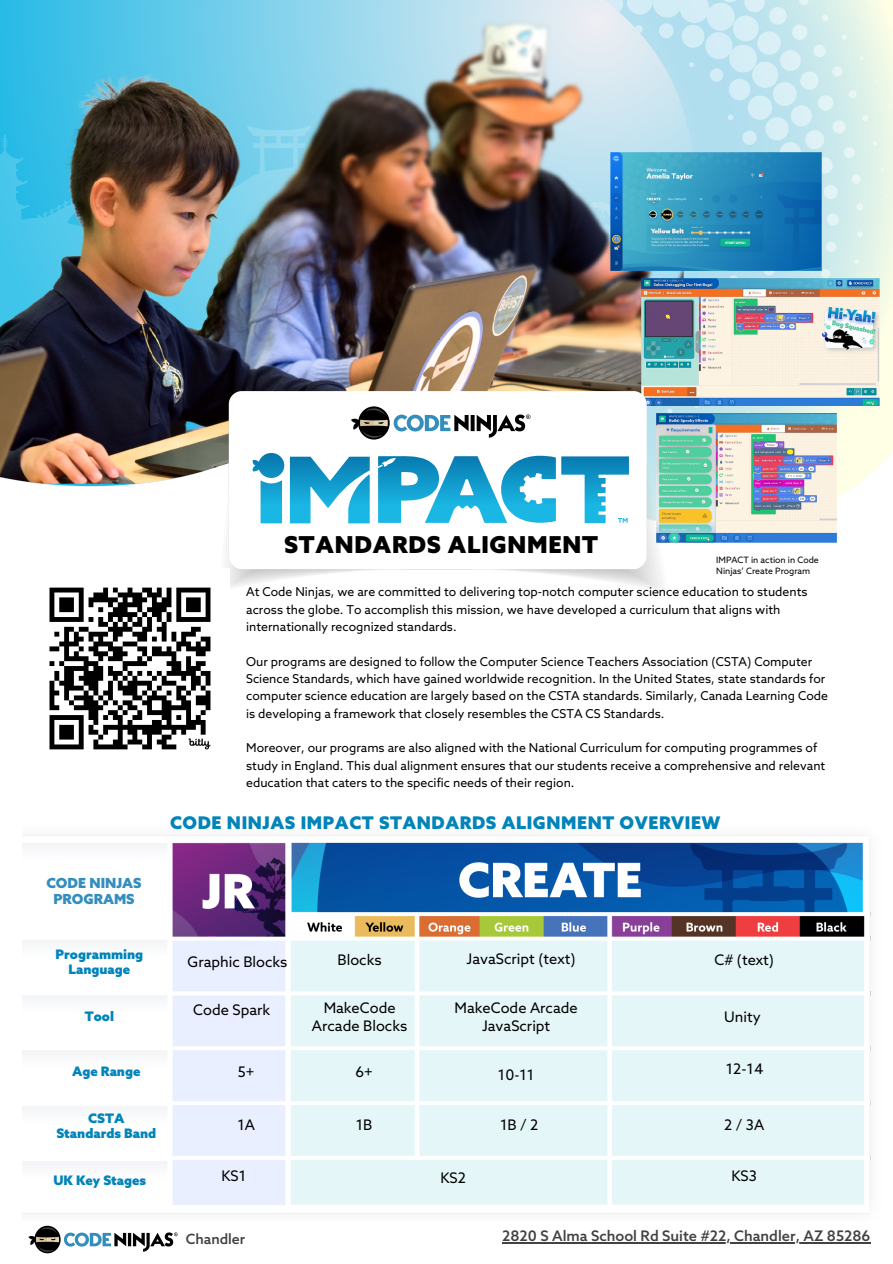
<style>
.page{position:relative;width:893px;height:1264px;background:#fff}
.page>*{position:absolute;margin:0;border:0;box-sizing:border-box;transform-origin:0 0}
.t1{font:900 23.25px "Azo Sans";letter-spacing:.035em;color:#000}
.t2{font:900 17.4px "Azo Sans";letter-spacing:.035em;color:#0084ba}
.t3{font:14.55px "Azo Sans";color:#000}
.t4{font:500 14.55px "Azo Sans";color:#424244}
.t5{font:500 14.1px "Azo Sans";color:#424244}
.t6{font:900 13.95px/16.4px "Azo Sans";color:#338ebe;text-align:center}
.t7{font:900 13.05px/15.3px "Azo Sans";color:#0084ba;text-align:center}
.t8{font:12.3px/17.4px "Azo Sans";color:#000}
.t9{font:8.7px/10.9px "Azo Sans";color:#000}
</style>
<div class="page">
<img style="left:0;top:0;width:892px;height:526px">
<img style="left:611px;top:152px;width:210px;height:118px">
<img style="left:642px;top:278px;width:237px;height:127px">
<img style="left:671px;top:413px;width:165px;height:130px">
<img style="left:219px;top:391px;width:452px;height:199px">
<svg style="left:253px;top:452px;width:376px;height:71px"></svg>
<svg style="left:470px;top:415px;width:4px;height:16px"></svg>
<svg style="left:476px;top:414px;width:54px;height:23px"></svg>
<svg style="left:351px;top:406px;width:117px;height:34px"></svg>
<img style="left:22px;top:835px;width:849px;height:379px">
<hr style="left:502px;top:1242px;width:368px;height:1px;background:#424244">
<hr style="left:128px;top:1232px;width:3px;height:14px;background:#000">
<svg style="left:133px;top:1232px;width:45px;height:19px"></svg>
<svg style="left:28px;top:1225px;width:98px;height:28px"></svg>
<img style="left:49px;top:569px;width:180px;height:181px">
<p class="t1" style="left:284px;top:532px;width:315px">STANDARDS ALIGNMENT</p>
<p class="t9" style="left:716px;top:555px;width:104px">IMPACT in action in Code<br>Ninjas’ Create Program</p>
<p class="t8" style="left:246px;top:584px;width:563px">At Code Ninjas, we are committed to delivering top-notch computer science education to students across the globe. To accomplish this mission, we have developed a curriculum that aligns with internationally recognized standards.</p>
<p class="t8" style="left:246px;top:653px;width:583px">Our programs are designed to follow the Computer Science Teachers Association (CSTA) Computer Science Standards, which have gained worldwide recognition. In the United States, state standards for computer science education are largely based on the CSTA standards. Similarly, Canada Learning Code is developing a framework that closely resembles the CSTA CS Standards.</p>
<p class="t8" style="left:246px;top:740px;width:580px">Moreover, our programs are also aligned with the National Curriculum for computing programmes of study in England. This dual alignment ensures that our students receive a comprehensive and relevant education that caters to the specific needs of their region.</p>
<p class="t2" style="left:170px;top:814px;width:552px">CODE NINJAS IMPACT STANDARDS ALIGNMENT OVERVIEW</p>
<p class="t6" style="left:46px;top:875px;width:97px">CODE NINJAS<br>PROGRAMS</p>
<p class="t7" style="left:56px;top:947px;width:89px">Programming<br>Language</p>
<p class="t7" style="left:85px;top:1009px;width:31px">Tool</p>
<p class="t3" style="left:188px;top:953px;width:101px">Graphic Blocks</p>
<p class="t3" style="left:193px;top:1002px;width:78px">Code Spark</p>
<p class="t3" style="left:337px;top:952px;width:46px">Blocks</p>
<p class="t3" style="left:323px;top:1000px;width:73px">MakeCode</p>
<p class="t3" style="left:312px;top:1017px;width:97px">Arcade Blocks</p>
<p class="t3" style="left:466px;top:951px;width:110px">JavaScript (text)</p>
<p class="t3" style="left:454px;top:1000px;width:125px">MakeCode Arcade</p>
<p class="t3" style="left:482px;top:1017px;width:70px">JavaScript</p>
<p class="t3" style="left:714px;top:952px;width:61px">C# (text)</p>
<p class="t3" style="left:724px;top:1008px;width:38px">Unity</p>
<p class="t7" style="left:72px;top:1064px;width:70px">Age Range</p>
<p class="t3" style="left:238px;top:1064px;width:18px">5+</p>
<p class="t3" style="left:355px;top:1064px;width:19px">6+</p>
<p class="t3" style="left:498px;top:1067px;width:38px">10-11</p>
<p class="t3" style="left:725px;top:1061px;width:39px">12-14</p>
<p class="t7" style="left:88px;top:1111px;width:38px">CSTA</p>
<p class="t7" style="left:56px;top:1126px;width:101px">Standards Band</p>
<p class="t3" style="left:237px;top:1117px;width:19px">1A</p>
<p class="t3" style="left:356px;top:1117px;width:18px">1B</p>
<p class="t3" style="left:500px;top:1117px;width:40px">1B/2</p>
<p class="t3" style="left:724px;top:1117px;width:42px">2/3A</p>
<p class="t7" style="left:53px;top:1173px;width:94px">UK Key Stages</p>
<p class="t3" style="left:221px;top:1168px;width:26px">KS1</p>
<p class="t3" style="left:440px;top:1169px;width:27px">KS2</p>
<p class="t3" style="left:731px;top:1168px;width:27px">KS3</p>
<p class="t5" style="left:186px;top:1232px;width:61px">Chandler</p>
<p class="t4" style="left:502px;top:1228px;width:370px">2820 S Alma School Rd Suite #22, Chandler, AZ 85286</p>
</div>
